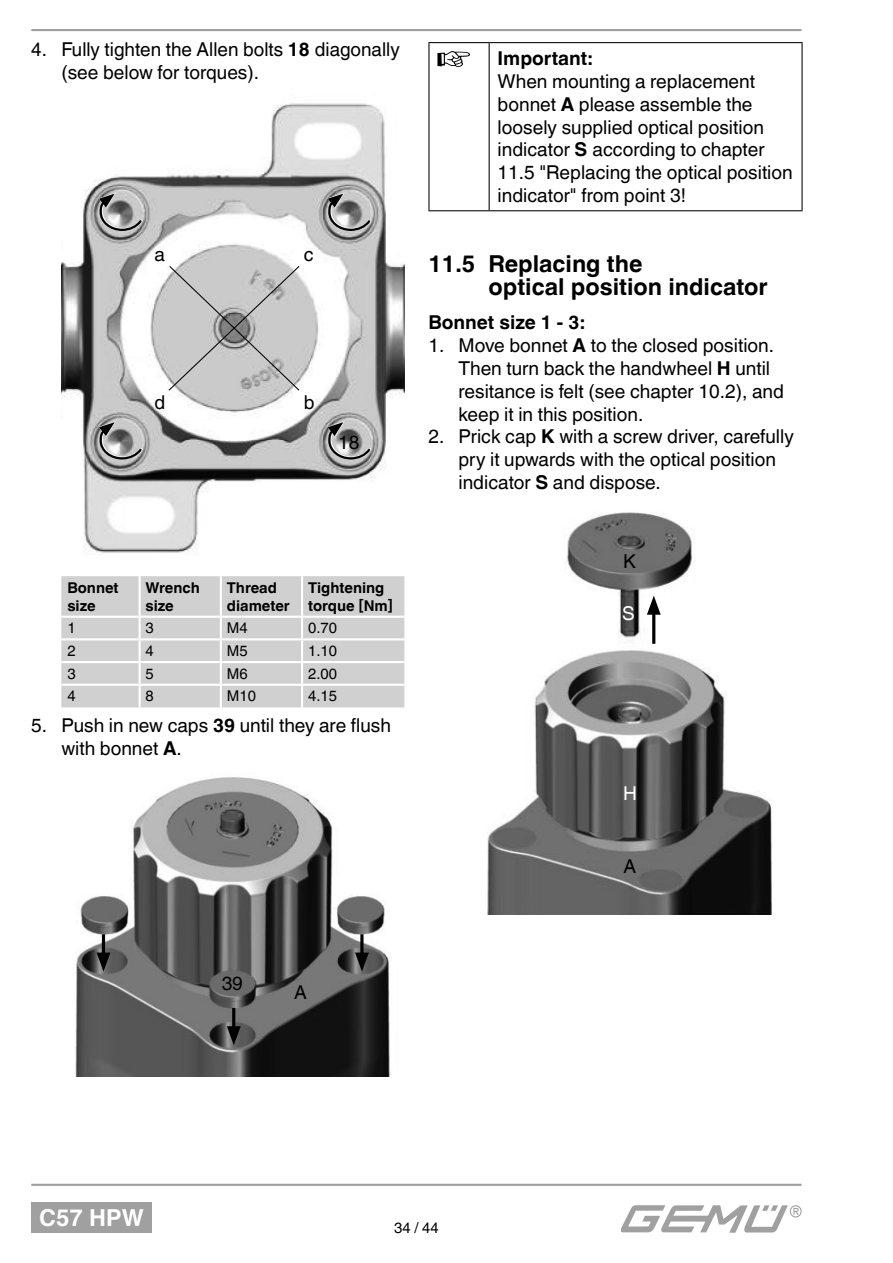
<style>
.page{position:relative;width:893px;height:1263px;background:#fff}
.page>*{position:absolute;margin:0;border:0;box-sizing:border-box;transform-origin:0 0}
.t1{font:700 23.4px/23.4px "Helvetica World";color:#000}
.t2{font:700 23.4px "Helvetica World";color:#fff}
.t3{font:19.05px/23px "Helvetica World";color:#000}
.t4{font:700 19.05px "Helvetica World";color:#000}
.t5{font:19.05px "Helvetica World";color:#fff}
.t6{font:700 14.85px/17.9px "Helvetica World";color:#000}
.t7{font:14.85px "Helvetica World";color:#000}
.s1{font-weight:700}
</style>
<div class="page">
<div style="left:31px;top:1203px;width:121px;height:30px;background:#a0a0a0"></div>
<img style="left:61px;top:103px;width:343px;height:450px">
<svg style="left:167px;top:265px;width:133px;height:127px"></svg>
<svg style="left:98px;top:421px;width:47px;height:40px"></svg>
<svg style="left:327px;top:421px;width:47px;height:40px"></svg>
<svg style="left:98px;top:193px;width:47px;height:39px"></svg>
<svg style="left:327px;top:193px;width:47px;height:39px"></svg>
<div style="left:61px;top:576px;width:343px;height:131px;background:#d0d0d0"></div>
<hr style="left:61px;top:616px;width:79px;height:2px;background:#fff">
<hr style="left:140px;top:616px;width:81px;height:2px;background:#fff">
<hr style="left:221px;top:616px;width:81px;height:2px;background:#fff">
<hr style="left:302px;top:616px;width:102px;height:2px;background:#fff">
<hr style="left:61px;top:638px;width:79px;height:2px;background:#fff">
<hr style="left:140px;top:638px;width:81px;height:2px;background:#fff">
<hr style="left:221px;top:638px;width:81px;height:2px;background:#fff">
<hr style="left:302px;top:638px;width:102px;height:2px;background:#fff">
<hr style="left:61px;top:661px;width:79px;height:2px;background:#fff">
<hr style="left:140px;top:661px;width:81px;height:2px;background:#fff">
<hr style="left:221px;top:661px;width:81px;height:2px;background:#fff">
<hr style="left:302px;top:661px;width:102px;height:2px;background:#fff">
<hr style="left:61px;top:684px;width:79px;height:2px;background:#fff">
<hr style="left:140px;top:684px;width:81px;height:2px;background:#fff">
<hr style="left:221px;top:684px;width:81px;height:2px;background:#fff">
<hr style="left:302px;top:684px;width:102px;height:2px;background:#fff">
<hr style="left:138px;top:576px;width:3px;height:40px;background:#fff">
<hr style="left:220px;top:576px;width:2px;height:40px;background:#fff">
<hr style="left:301px;top:576px;width:2px;height:40px;background:#fff">
<hr style="left:138px;top:618px;width:3px;height:20px;background:#fff">
<hr style="left:220px;top:618px;width:2px;height:20px;background:#fff">
<hr style="left:301px;top:618px;width:2px;height:20px;background:#fff">
<hr style="left:138px;top:640px;width:3px;height:21px;background:#fff">
<hr style="left:220px;top:640px;width:2px;height:21px;background:#fff">
<hr style="left:301px;top:640px;width:2px;height:21px;background:#fff">
<hr style="left:138px;top:663px;width:3px;height:21px;background:#fff">
<hr style="left:220px;top:663px;width:2px;height:21px;background:#fff">
<hr style="left:301px;top:663px;width:2px;height:21px;background:#fff">
<hr style="left:138px;top:686px;width:3px;height:21px;background:#fff">
<hr style="left:220px;top:686px;width:2px;height:21px;background:#fff">
<hr style="left:301px;top:686px;width:2px;height:21px;background:#fff">
<img style="left:75px;top:777px;width:316px;height:300px">
<hr style="left:102px;top:934px;width:3px;height:24px;background:#000">
<svg style="left:97px;top:953px;width:13px;height:19px"></svg>
<hr style="left:232px;top:1008px;width:3px;height:24px;background:#000">
<svg style="left:227px;top:1026px;width:14px;height:19px"></svg>
<hr style="left:360px;top:934px;width:3px;height:24px;background:#000">
<svg style="left:355px;top:953px;width:14px;height:19px"></svg>
<hr style="left:428px;top:42px;width:61px;height:1px;background:#000">
<hr style="left:428px;top:43px;width:1px;height:167px;background:#000">
<hr style="left:489px;top:42px;width:313px;height:1px;background:#000">
<hr style="left:801px;top:43px;width:1px;height:167px;background:#000">
<hr style="left:428px;top:210px;width:61px;height:1px;background:#000">
<hr style="left:489px;top:210px;width:313px;height:1px;background:#000">
<hr style="left:488px;top:43px;width:1px;height:167px;background:#000">
<svg style="left:437px;top:51px;width:33px;height:16px"></svg>
<img style="left:487px;top:512px;width:285px;height:402px">
<hr style="left:652px;top:609px;width:3px;height:35px;background:#000">
<svg style="left:647px;top:596px;width:13px;height:19px"></svg>
<hr style="left:31px;top:1184px;width:770px;height:2px;background:#a0a0a0">
<hr style="left:31px;top:29px;width:770px;height:2px;background:#a0a0a0">
<img style="left:621px;top:1206px;width:180px;height:27px">
<p class="t3" style="left:61px;top:39px;width:340px;text-indent:-30px">4. Fully tighten the Allen bolts <span class="s1">18</span> diagonally (see below for torques).</p>
<p class="t3" style="left:154px;top:245px;width:12px">a</p>
<p class="t3" style="left:154px;top:392px;width:12px">d</p>
<p class="t3" style="left:304px;top:245px;width:11px">c</p>
<p class="t3" style="left:304px;top:392px;width:12px">b</p>
<p class="t3" style="left:338px;top:432px;width:23px">18</p>
<p class="t6" style="left:67px;top:580px;width:53px">Bonnet size</p>
<p class="t6" style="left:146px;top:580px;width:56px">Wrench size</p>
<p class="t6" style="left:227px;top:580px;width:64px">Thread diameter</p>
<p class="t6" style="left:308px;top:580px;width:86px">Tightening torque [Nm]</p>
<p class="t7" style="left:67px;top:622px;width:10px">1</p>
<p class="t7" style="left:146px;top:622px;width:10px">3</p>
<p class="t7" style="left:227px;top:622px;width:22px">M4</p>
<p class="t7" style="left:308px;top:622px;width:30px">0.70</p>
<p class="t7" style="left:67px;top:645px;width:10px">2</p>
<p class="t7" style="left:146px;top:645px;width:10px">4</p>
<p class="t7" style="left:227px;top:645px;width:22px">M5</p>
<p class="t7" style="left:308px;top:645px;width:30px">1.10</p>
<p class="t7" style="left:67px;top:668px;width:10px">3</p>
<p class="t7" style="left:146px;top:668px;width:10px">5</p>
<p class="t7" style="left:227px;top:668px;width:22px">M6</p>
<p class="t7" style="left:308px;top:668px;width:30px">2.00</p>
<p class="t7" style="left:67px;top:691px;width:10px">4</p>
<p class="t7" style="left:146px;top:691px;width:10px">8</p>
<p class="t7" style="left:227px;top:691px;width:31px">M10</p>
<p class="t7" style="left:308px;top:691px;width:30px">4.15</p>
<p class="t3" style="left:61px;top:716px;width:331px;text-indent:-30px">5. Push in new caps <span class="s1">39</span> until they are flush with bonnet <span class="s1">A</span>.</p>
<p class="t4" style="left:497px;top:51px;width:96px">Important:</p>
<p class="t3" style="left:497px;top:71px;width:296px">When mounting a replacement bonnet <span class="s1">A</span> please assemble the loosely supplied optical position indicator <span class="s1">S</span> according to chapter<br>11.5 "Replacing the optical position indicator" from point 3!</p>
<p class="t1" style="left:488px;top:254px;width:281px;text-indent:-60px">11.5 Replacing the<br>optical position indicator</p>
<p class="t4" style="left:428px;top:315px;width:158px">Bonnet size 1 - 3:</p>
<p class="t3" style="left:458px;top:335px;width:327px;text-indent:-30px">1. Move bonnet <span class="s1">A</span> to the closed position.<br>Then turn back the handwheel <span class="s1">H</span> until resitance is felt (see chapter 10.2), and keep it in this position.</p>
<p class="t3" style="left:458px;top:427px;width:337px;text-indent:-30px">2. Prick cap <span class="s1">K</span> with a screw driver, carefully pry it upwards with the optical position indicator <span class="s1">S</span> and dispose.</p>
<p class="t3" style="left:623px;top:552px;width:14px">K</p>
<p class="t5" style="left:622px;top:606px;width:14px">S</p>
<p class="t5" style="left:623px;top:786px;width:15px">H</p>
<p class="t3" style="left:623px;top:856px;width:14px">A</p>
<p class="t3" style="left:222px;top:974px;width:23px">39</p>
<p class="t3" style="left:294px;top:982px;width:14px">A</p>
<p class="t2" style="left:39px;top:1209px;width:106px">C57 HPW</p>
<p class="t7" style="left:394px;top:1222px;width:46px">34 / 44</p>
</div>
